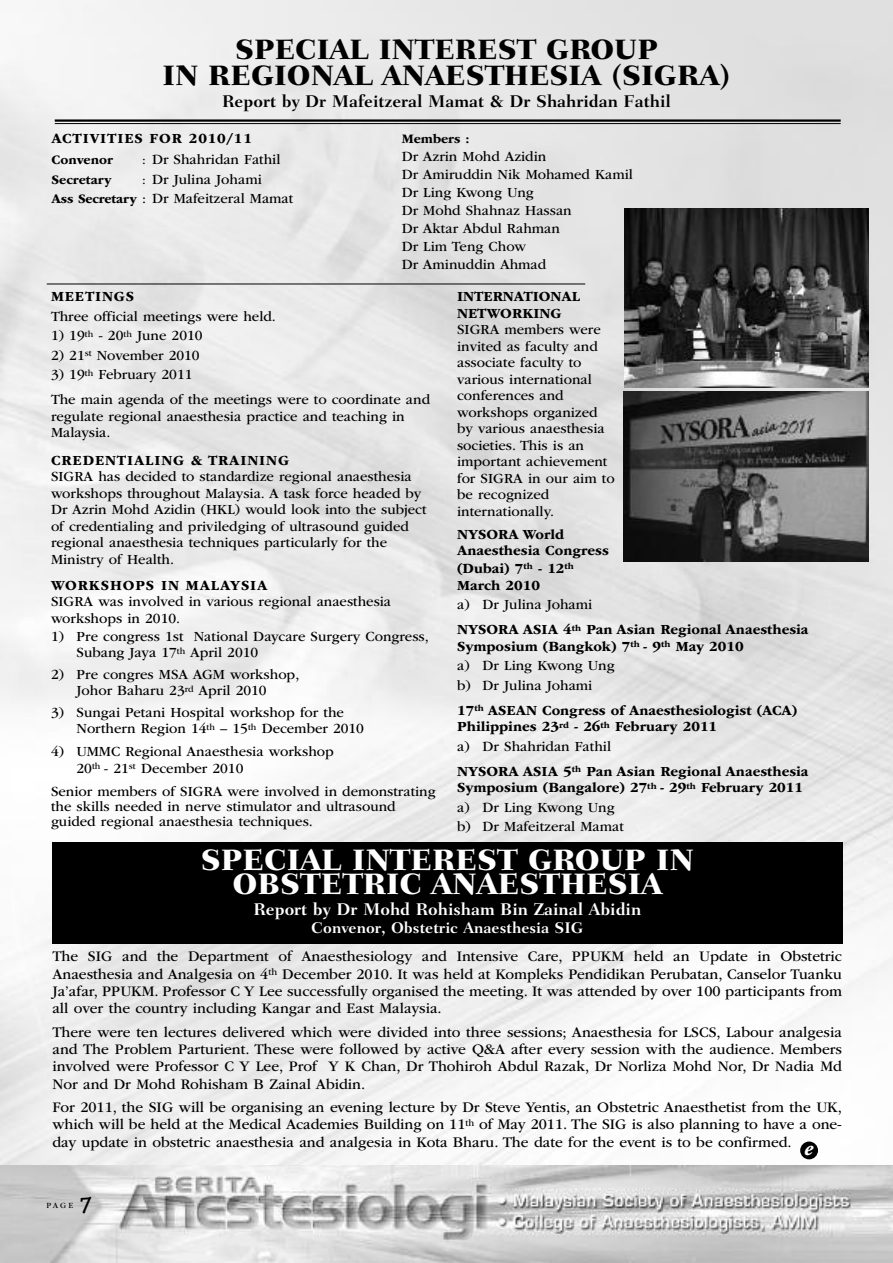
<style>
.page{position:relative;width:893px;height:1263px;background:#fff}
.page>*{position:absolute;margin:0;border:0;box-sizing:border-box;transform-origin:0 0}
.t1{font:800 30px/24px "Fairfield LT Std";color:#fff;text-align:center}
.t2{font:800 28.5px/25.5px "Fairfield LT Std";color:#000;text-align:center}
.t3{font:700 condensed 24px "Tekton Pro";color:#000}
.t4{font:italic 700 22.5px "Adobe Garamond";color:#fff}
.t5{font:700 17.25px "Fairfield LT Std";color:#000}
.t6{font:700 17.25px "Fairfield LT Std";color:#fff}
.t7{font:700 15.75px "Fairfield LT Std";color:#fff}
.t8{font:15.15px/17.2px "ITC Garamond Std";color:#000;text-align:justify}
.t9{font:14.55px/16.5px "ITC Garamond Std";color:#000}
.t10{font:700 14.55px/17px "ITC Garamond Std";color:#000}
.t11{font:700 14.55px "ITC Garamond Std";letter-spacing:.06em;color:#000}
.t12{font:700 13.5px "ITC Garamond Std";color:#000}
.t13{font:8.25px "ITC Garamond Std";color:#000}
.s1{font-size:13.5px}
.s2{font-weight:700;font-size:13.5px}
.s3{font-weight:400}
.s4{font-weight:700}
</style>
<div class="page">
<img style="left:0;top:0;width:893px;height:1165px">
<img style="left:0;top:1165px;width:893px;height:98px">
<img style="left:624px;top:392px;width:244px;height:169px">
<img style="left:625px;top:208px;width:244px;height:179px">
<hr style="left:55px;top:119px;width:786px;height:3px;background:#000">
<hr style="left:55px;top:123px;width:786px;height:1px;background:#000">
<hr style="left:47px;top:284px;width:538px;height:1px;background:#000">
<div style="left:52px;top:842px;width:791px;height:102px;background:#000"></div>
<div style="left:800px;top:1141px;width:18px;height:18px;background:#000;border-radius:50%"></div>
<h2 class="t2" style="left:163px;top:39px;width:569px">SPECIAL INTEREST GROUP<br>IN REGIONAL ANAESTHESIA (SIGRA)</h2>
<p class="t5" style="left:222px;top:95px;width:450px">Report by Dr Mafeitzeral Mamat &amp; Dr Shahridan Fathil</p>
<p class="t11" style="left:52px;top:133px;width:202px">ACTIVITIES FOR 2010/11</p>
<p class="t12" style="left:52px;top:155px;width:63px">Convenor</p>
<p class="t9" style="left:142px;top:153px;width:140px"><span class="s1">:</span> Dr Shahridan Fathil</p>
<p class="t12" style="left:52px;top:175px;width:62px">Secretary</p>
<p class="t12" style="left:402px;top:134px;width:69px">Members :</p>
<p class="t9" style="left:402px;top:148px;width:233px;line-height:18px">Dr Azrin Mohd Azidin<br>Dr Amiruddin Nik Mohamed Kamil<br>Dr Ling Kwong Ung<br>Dr Mohd Shahnaz Hassan<br>Dr Aktar Abdul Rahman<br>Dr Lim Teng Chow<br>Dr Aminuddin Ahmad</p>
<p class="t9" style="left:52px;top:171px;width:243px;line-height:19.5px;text-indent:91px"><span class="s1">:</span> Dr Julina Johami<br><span class="s2">Ass Secretary</span> : Dr Mafeitzeral Mamat</p>
<p class="t11" style="left:51px;top:292px;width:85px">MEETINGS</p>
<p class="t9" style="left:51px;top:309px;width:226px">Three official meetings were held.</p>
<p class="t9" style="left:51px;top:329px;width:153px">1) 19<sup>th</sup> - 20<sup>th</sup> June 2010</p>
<p class="t9" style="left:51px;top:348px;width:150px">2) 21<sup>st</sup> November 2010</p>
<p class="t9" style="left:51px;top:364px;width:381px;line-height:25px">3) 19<sup>th</sup> February 2011<br>The main agenda of the meetings were to coordinate and</p>
<p class="t9" style="left:51px;top:409px;width:355px">regulate regional anaesthesia practice and teaching in<br>Malaysia.</p>
<p class="t11" style="left:51px;top:455px;width:240px">CREDENTIALING &amp; TRAINING</p>
<p class="t9" style="left:51px;top:470px;width:377px">SIGRA has decided to standardize regional anaesthesia workshops throughout Malaysia. A task force headed by Dr Azrin Mohd Azidin (HKL) would look into the subject of credentialing and priviledging of ultrasound guided regional anaesthesia techniques particularly for the Ministry of Health.</p>
<p class="t11" style="left:51px;top:580px;width:218px">WORKSHOPS IN MALAYSIA</p>
<p class="t9" style="left:51px;top:595px;width:342px">SIGRA was involved in various regional anaesthesia workshops in 2010.</p>
<p class="t9" style="left:77px;top:629px;width:354px;text-indent:-26px">1) Pre congress 1st National Daycare Surgery Congress,<br>Subang Jaya 17<sup>th</sup> April 2010</p>
<p class="t9" style="left:51px;top:667px;width:250px;text-align:center">2) Pre congres MSA AGM workshop,<br>Johor Baharu 23<sup>rd</sup> April 2010</p>
<p class="t9" style="left:77px;top:705px;width:289px;text-indent:-26px">3) Sungai Petani Hospital workshop for the<br>Northern Region 14<sup>th</sup> – 15<sup>th</sup> December 2010</p>
<p class="t9" style="left:77px;top:745px;width:259px;text-indent:-26px">4) UMMC Regional Anaesthesia workshop<br>20<sup>th</sup> - 21<sup>st</sup> December 2010</p>
<p class="t9" style="left:51px;top:785px;width:386px;line-height:15px">Senior members of SIGRA were involved in demonstrating the skills needed in nerve stimulator and ultrasound guided regional anaesthesia techniques.</p>
<p class="t10" style="left:457px;top:290px;width:124px;line-height:16.5px">INTERNATIONAL<br>NETWORKING</p>
<p class="t9" style="left:457px;top:323px;width:159px">SIGRA members were invited as faculty and associate faculty to various international conferences and workshops organized by various anaesthesia societies. This is an important achievement for SIGRA in our aim to be recognized internationally.</p>
<p class="t10" style="left:457px;top:527px;width:153px">NYSORA World<br>Anaesthesia Congress (Dubai) 7<sup>th</sup> - 12<sup>th<br></sup>March 2010</p>
<p class="t10" style="left:457px;top:594px;width:353px;line-height:25px"><span class="s3">a) Dr Julina Johami<br></span>NYSORA ASIA 4<sup>th</sup> Pan Asian Regional Anaesthesia</p>
<p class="t9" style="left:457px;top:638px;width:288px;line-height:19.5px"><span class="s4">Symposium (Bangkok) 7</span><sup>th</sup> <span class="s4">- 9</span><sup>th</sup> <span class="s4">May 2010 </span>a) Dr Ling Kwong Ung<br>b) Dr Julina Johami</p>
<p class="t10" style="left:457px;top:703px;width:342px;line-height:16.5px">17<sup>th</sup> ASEAN Congress of Anaesthesiologist (ACA)<br>Philippines 23<sup>rd</sup> - 26<sup>th</sup> February 2011</p>
<p class="t10" style="left:457px;top:735px;width:353px;line-height:25px"><span class="s3">a) Dr Shahridan Fathil<br></span>NYSORA ASIA 5<sup>th</sup> Pan Asian Regional Anaesthesia</p>
<p class="t10" style="left:457px;top:779px;width:348px;line-height:19.5px">Symposium (Bangalore) 27<sup>th</sup> - 29<sup>th</sup> February 2011 <span class="s3">a) Dr Ling Kwong Ung<br>b) Dr Mafeitzeral Mamat</span></p>
<h1 class="t1" style="left:201px;top:851px;width:495px">SPECIAL INTEREST GROUP IN<br>OBSTETRIC ANAESTHESIA</h1>
<p class="t6" style="left:253px;top:903px;width:389px">Report by Dr Mohd Rohisham Bin Zainal Abidin</p>
<p class="t7" style="left:311px;top:922px;width:274px">Convenor, Obstetric Anaesthesia SIG</p>
<p class="t8" style="left:52px;top:949px;width:791px">The SIG and the Department of Anaesthesiology and Intensive Care, PPUKM held an Update in Obstetric Anaesthesia and Analgesia on 4<sup>th</sup> December 2010. It was held at Kompleks Pendidikan Perubatan, Canselor Tuanku Ja’afar, PPUKM. Professor C Y Lee successfully organised the meeting. It was attended by over 100 participants from all over the country including Kangar and East Malaysia.</p>
<p class="t8" style="left:52px;top:1024px;width:791px">There were ten lectures delivered which were divided into three sessions; Anaesthesia for LSCS, Labour analgesia and The Problem Parturient. These were followed by active Q&amp;A after every session with the audience. Members involved were Professor C Y Lee, Prof Y K Chan, Dr Thohiroh Abdul Razak, Dr Norliza Mohd Nor, Dr Nadia Md Nor and Dr Mohd Rohisham B Zainal Abidin.</p>
<p class="t8" style="left:52px;top:1100px;width:791px">For 2011, the SIG will be organising an evening lecture by Dr Steve Yentis, an Obstetric Anaesthetist from the UK, which will be held at the Medical Academies Building on 11<sup>th</sup> of May 2011. The SIG is also planning to have a one&shy;day update in obstetric anaesthesia and analgesia in Kota Bharu. The date for the event is to be confirmed.</p>
<h3 class="t4" style="left:803px;top:1139px;width:11px">e</h3>
<p class="t13" style="left:46px;top:1202px;width:29px">PAGE</p>
<h3 class="t3" style="left:79px;top:1196px;width:14px">7</h3>
</div>
